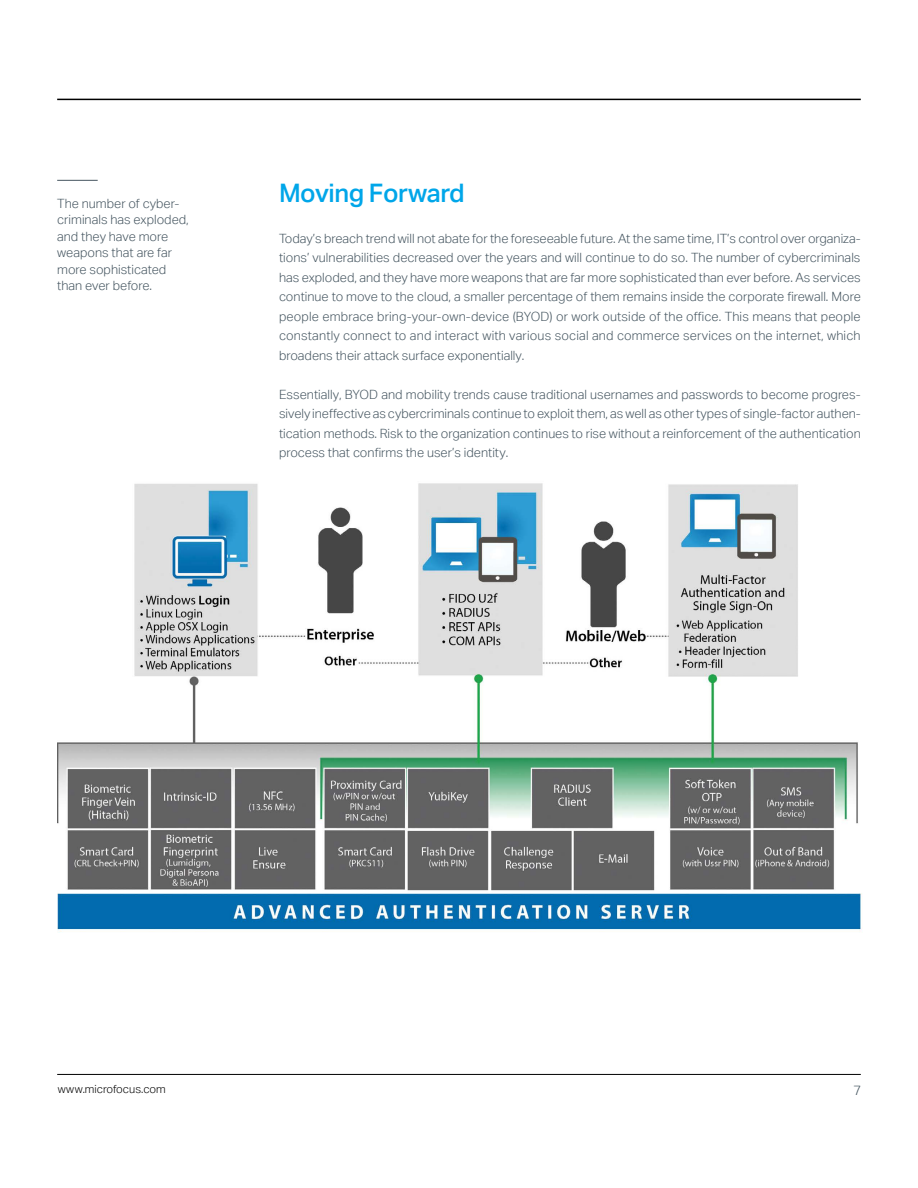
<style>
.page{position:relative;width:918px;height:1188px;background:#fff}
.page>*{position:absolute;margin:0;border:0;box-sizing:border-box;transform-origin:0 0}
.intro1_17_20-blue_WP{font:500 25.5px "Aktiv Grotesk";letter-spacing:-.02em;color:#00a6e9}
.t1{font:300 13.5px "Aktiv Grotesk";color:#455560}
.body_8_5_13-grey_WP{font:300 12.75px/19.5px "Aktiv Grotesk";color:#455560;text-align:justify}
.body_8_5_11_sidebar{font:300 12.75px/16.5px "Aktiv Grotesk";color:#455560}
.t2{font:300 11.25px "Aktiv Grotesk";color:#000}
</style>
<div class="page">
<hr style="left:57px;top:99px;width:804px;height:1px;background:#000">
<hr style="left:57px;top:1074px;width:804px;height:1px;background:#000">
<hr style="left:57px;top:180px;width:41px;height:1px;background:#455560">
<img style="left:58px;top:483px;width:804px;height:449px">
<p class="body_8_5_11_sidebar" style="left:57px;top:195px;width:133px">The number of cyber&shy;criminals has exploded, and they have more weapons that are far more sophisticated than ever before.</p>
<p class="intro1_17_20-blue_WP" style="left:279px;top:177px;width:187px">Moving Forward</p>
<p class="body_8_5_13-grey_WP" style="left:279px;top:229px;width:583px">Today’s breach trend will not abate for the foreseeable future. At the same time, IT’s control over organiza&shy;tions’ vulnerabilities decreased over the years and will continue to do so. The number of cybercriminals has exploded, and they have more weapons that are far more sophisticated than ever before. As services continue to move to the cloud, a smaller percentage of them remains inside the corporate firewall. More people embrace bring-your-own-device (BYOD) or work outside of the office. This means that people constantly connect to and interact with various social and commerce services on the internet, which broadens their attack surface exponentially.</p>
<p class="body_8_5_13-grey_WP" style="left:279px;top:385px;width:583px">Essentially, BYOD and mobility trends cause traditional usernames and passwords to become progres&shy;sively ineffective as cybercriminals continue to exploit them, as well as other types of single-factor authen&shy;tication methods. Risk to the organization continues to rise without a reinforcement of the authentication process that confirms the user’s identity.</p>
<p class="t2" style="left:58px;top:1083px;width:109px">www.microfocus.com</p>
<p class="t1" style="left:854px;top:1082px;width:9px">7</p>
</div>
